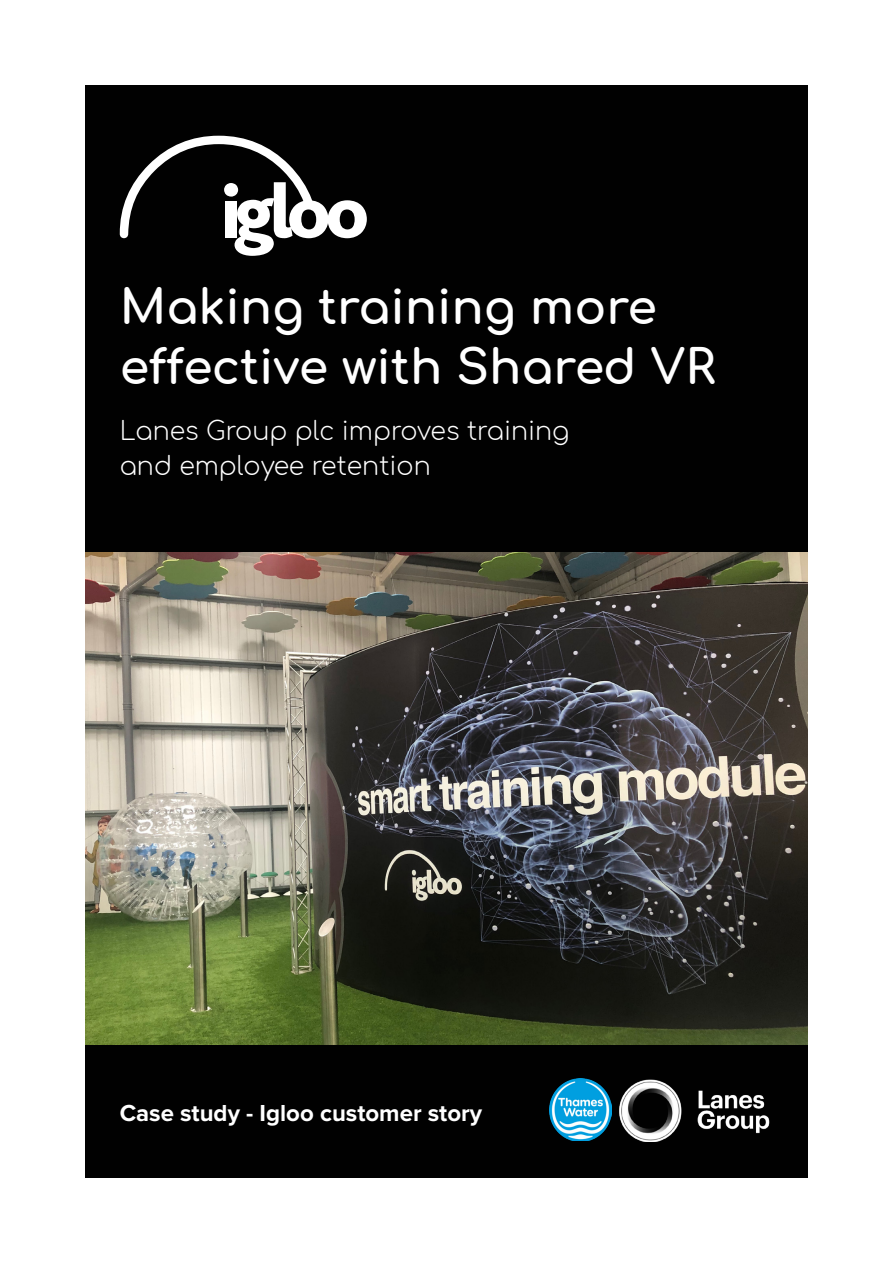
<style>
.page{position:relative;width:893px;height:1263px;background:#fff}
.page>*{position:absolute;margin:0;border:0;box-sizing:border-box;transform-origin:0 0}
.bih_head{font:700 47.4px/60.3px "Comfortaa";color:#fff}
.t1{font:300 25.35px "Comfortaa";color:#fff}
.head_2{font:700 24px "Proxima Nova";color:#fff}
</style>
<div class="page">
<div style="left:85px;top:85px;width:723px;height:1093px;background:#010101"></div>
<svg style="left:120px;top:136px;width:247px;height:120px"></svg>
<img style="left:85px;top:552px;width:723px;height:493px">
<img style="left:619px;top:1079px;width:151px;height:63px">
<img style="left:549px;top:1079px;width:62px;height:62px">
<p class="bih_head" style="left:120px;top:269px;width:597px">Making training more effective with Shared VR</p>
<p class="t1" style="left:120px;top:408px;width:451px">Lanes Group plc improves training</p>
<p class="t1" style="left:120px;top:442px;width:313px">and employee retention</p>
<p class="head_2" style="left:120px;top:1102px;width:364px">Case study - Igloo customer story</p>
</div>
